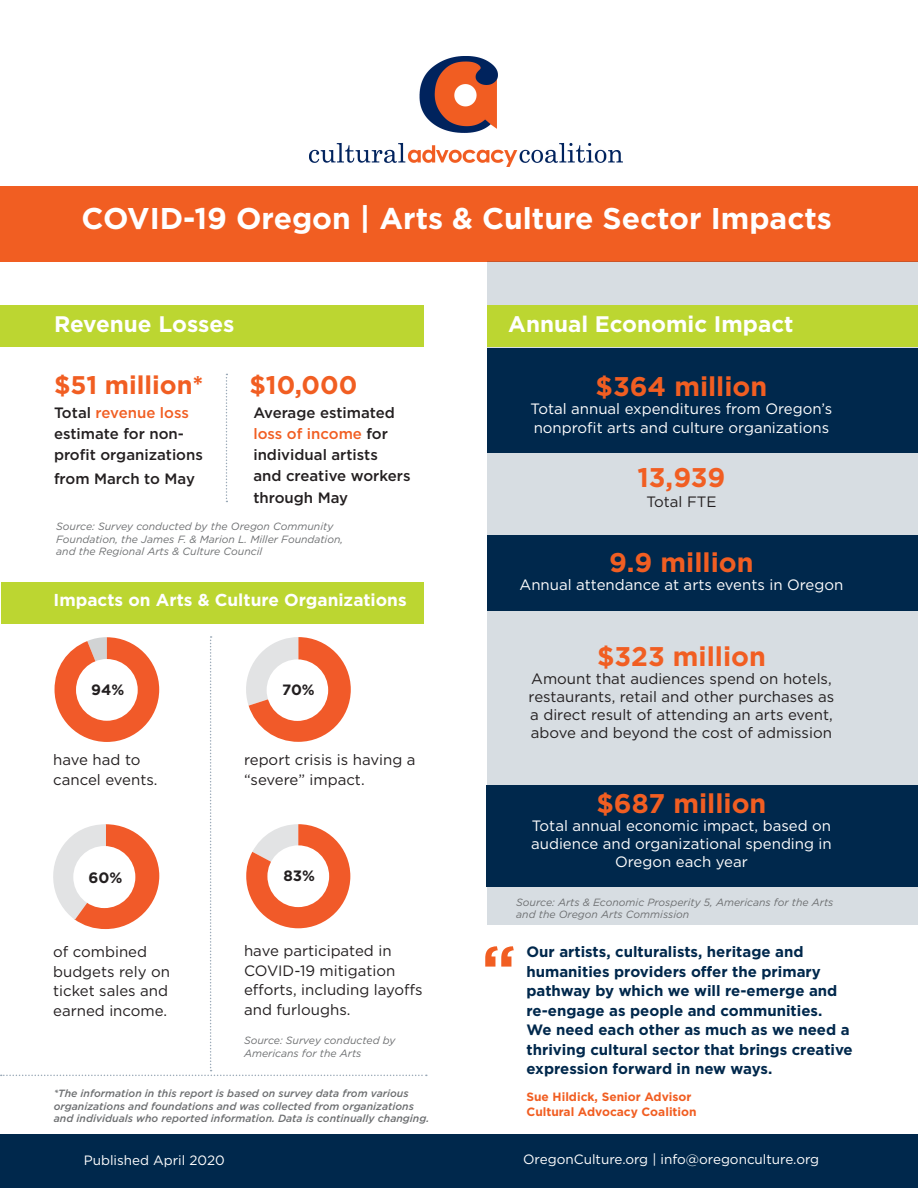
<style>
.page{position:relative;width:918px;height:1188px;background:#fff}
.page>*{position:absolute;margin:0;border:0;box-sizing:border-box;transform-origin:0 0}
.t1{font:700 63px "Gotham";color:#f15e22}
.t2{font:700 30px "Gotham";color:#fff}
.t3{font:700 27px "Gotham";color:#f15e22}
.t4{font:700 25.5px "Gotham";color:#f15e22}
.t5{font:700 22.5px "Gotham";color:#fff}
.t6{font:700 17.25px "Gotham";color:#fff}
.Paragraph_Style_5{font:700 15px/19.5px "Gotham";color:#00284c}
.t7{font:15px/18px "Gotham";color:#fff}
.Paragraph_Style_3{font:15px/19.5px "Gotham";color:#231f20}
.Paragraph_Style_2{font:15px/18px "Gotham";color:#231f20}
.t8{font:500 15px/21.1px "Gotham";color:#231f20}
.t9{font:700 15px "Gotham";color:#231f20}
.t10{font:13.5px "Gotham";color:#fff}
.t11{font:700 12px "Gotham";color:#f15e22}
.t12{font:italic 10.5px/12.6px "Gotham";color:#6d6f71}
.t13{font:italic 500 10.5px/12.6px "Gotham";color:#6d6f71}
.s1{color:#f15e22}
</style>
<div class="page">
<img style="left:309px;top:56px;width:314px;height:110px">
<div style="left:0;top:186px;width:918px;height:75px;background:#f15e22"></div>
<div style="left:0;top:306px;width:423px;height:41px;background:#bcd631"></div>
<div style="left:1px;top:582px;width:422px;height:41px;background:#bcd631"></div>
<svg style="left:487px;top:261px;width:431px;height:663px;background:#758a9d"></svg>
<div style="left:487px;top:306px;width:431px;height:41px;background:#bcd631"></div>
<div style="left:0;top:1134px;width:918px;height:54px;background:#00284c"></div>
<svg style="left:226px;top:374px;width:1px;height:128px"></svg>
<svg style="left:1px;top:636px;width:426px;height:440px"></svg>
<div style="left:267px;top:845px;width:62px;height:62px;background:#fff;border-radius:50%"></div>
<p class="t2" style="left:82px;top:199px;width:752px">COVID-19 Oregon | Arts &amp; Culture Sector Impacts</p>
<p class="t5" style="left:54px;top:309px;width:182px">Revenue Losses</p>
<p class="t4" style="left:54px;top:368px;width:151px">$51 million*</p>
<p class="t4" style="left:249px;top:368px;width:109px">$10,000</p>
<p class="t8" style="left:54px;top:402px;width:150px">Total <span class="s1">revenue loss </span>estimate for non&shy;profit organizations</p>
<p class="t8" style="left:54px;top:468px;width:143px">from March to May</p>
<p class="t8" style="left:253px;top:402px;width:159px">Average estimated <span class="s1">loss of income</span> for individual artists<br>and creative workers through May</p>
<p class="t12" style="left:56px;top:520px;width:288px">Source: Survey conducted by the Oregon Community<br>Foundation, the James F. &amp; Marion L. Miller Foundation, and the Regional Arts &amp; Culture Council</p>
<p class="t6" style="left:54px;top:589px;width:355px">Impacts on Arts &amp; Culture Organizations</p>
<p class="t9" style="left:91px;top:680px;width:35px">94%</p>
<p class="t9" style="left:282px;top:680px;width:34px">70%</p>
<p class="Paragraph_Style_3" style="left:53px;top:750px;width:106px">have had to cancel events.</p>
<p class="Paragraph_Style_3" style="left:244px;top:750px;width:173px">report crisis is having a “severe” impact.</p>
<p class="t9" style="left:89px;top:867px;width:35px">60%</p>
<p class="t9" style="left:283px;top:866px;width:33px">83%</p>
<p class="Paragraph_Style_3" style="left:53px;top:942px;width:118px">of combined budgets rely on ticket sales and earned income.</p>
<p class="Paragraph_Style_3" style="left:244px;top:941px;width:180px">have participated in<br>COVID-19 mitigation efforts, including layoffs and furloughs.</p>
<p class="t12" style="left:244px;top:1034px;width:153px">Source: Survey conducted by<br>Americans for the Arts</p>
<p class="t13" style="left:54px;top:1087px;width:377px">*The information in this report is based on survey data from various organizations and foundations and was collected from organizations and individuals who reported information. Data is continually changing.</p>
<p class="t5" style="left:508px;top:309px;width:287px">Annual Economic Impact</p>
<p class="t3" style="left:596px;top:368px;width:173px">$364 million</p>
<p class="t7" style="left:531px;top:398px;width:303px;line-height:19.8px">Total annual expenditures from Oregon’s nonprofit arts and culture organizations</p>
<p class="t3" style="left:637px;top:460px;width:89px">13,939</p>
<p class="Paragraph_Style_2" style="left:646px;top:493px;width:72px">Total FTE</p>
<p class="t3" style="left:609px;top:545px;width:146px">9.9 million</p>
<p class="t7" style="left:520px;top:575px;width:325px">Annual attendance at arts events in Oregon</p>
<p class="t3" style="left:597px;top:638px;width:170px">$323 million</p>
<p class="Paragraph_Style_2" style="left:529px;top:669px;width:307px">Amount that audiences spend on hotels, restaurants, retail and other purchases as a direct result of attending an arts event, above and beyond the cost of admission</p>
<p class="t3" style="left:597px;top:786px;width:171px">$687 million</p>
<p class="t7" style="left:531px;top:817px;width:302px;text-align:center">Total annual economic impact, based on audience and organizational spending in<br>Oregon each year</p>
<p class="t12" style="left:516px;top:896px;width:319px">Source: Arts &amp; Economic Prosperity 5, Americans for the Arts and the Oregon Arts Commission</p>
<p class="t1" style="left:482px;top:927px;width:36px">“</p>
<p class="Paragraph_Style_5" style="left:526px;top:942px;width:328px">Our artists, culturalists, heritage and humanities providers offer the primary pathway by which we will re-emerge and re-engage as people and communities.<br>We need each other as much as we need a thriving cultural sector that brings creative expression forward in new ways.</p>
<p class="t11" style="left:526px;top:1089px;width:167px">Sue Hildick, Senior Advisor</p>
<p class="t11" style="left:526px;top:1103px;width:172px">Cultural Advocacy Coalition</p>
<p class="t10" style="left:84px;top:1152px;width:143px">Published April 2020</p>
<p class="t10" style="left:523px;top:1150px;width:298px">OregonCulture.org | info@oregonculture.org</p>
</div>
